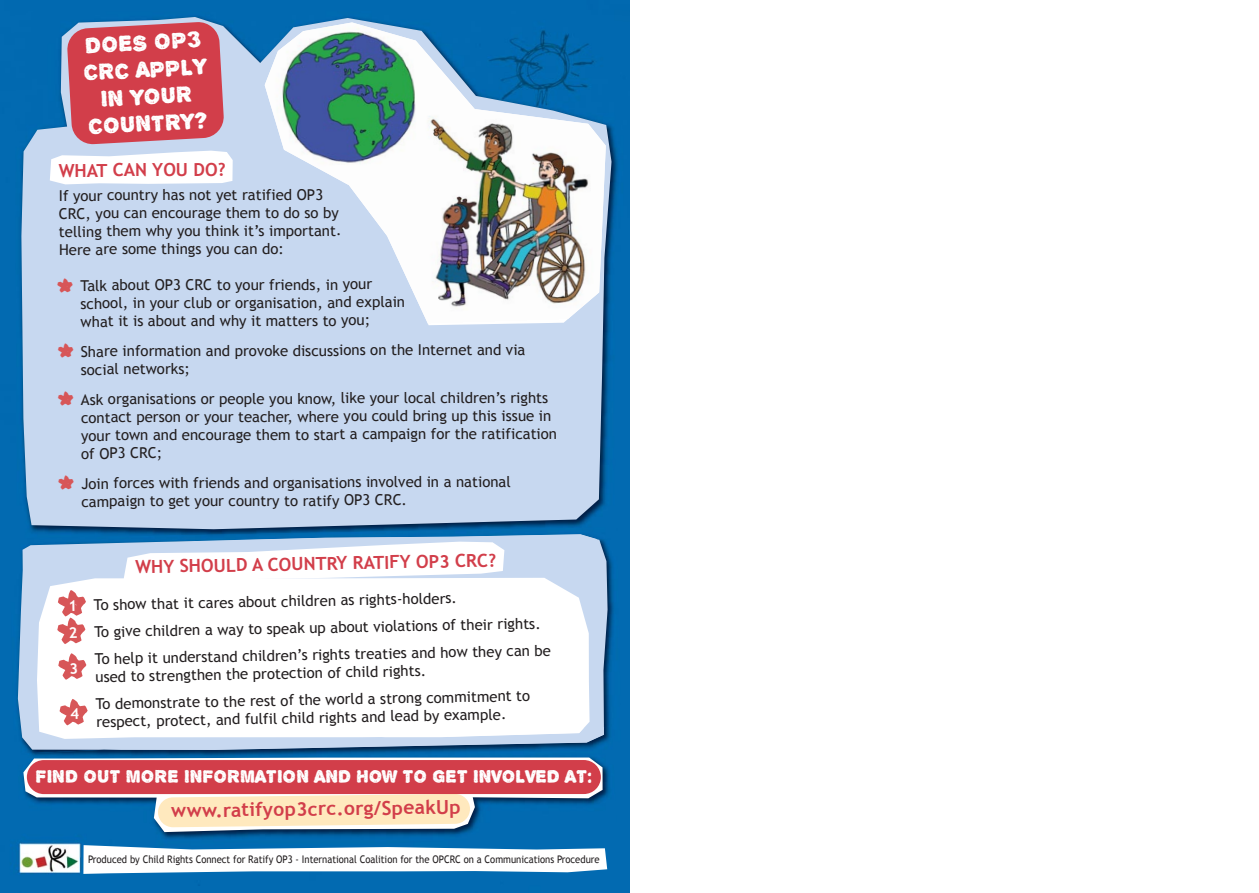
<style>
.page{position:relative;width:1259px;height:893px;background:#fff}
.page>*{position:absolute;margin:0;border:0;box-sizing:border-box;transform-origin:0 0}
.t1{font:42.15px/65.4px "Alpha Echo";color:#d75658}
.t2{font:24px/27px "Alpha Echo";color:#fff;text-align:center}
.t3{font:19.35px "Alpha Echo";color:#fff}
.t4{font:700 19.35px "Trebuchet MS";color:#d23e4a}
.t5{font:700 18px "Trebuchet MS";letter-spacing:-.005em;color:#d23e4a}
.t6{font:15px/18px "Trebuchet MS";letter-spacing:-.005em;color:#231f20}
.t7{font:10.5px "Trebuchet MS";color:#231f20;scale:.9 1}
.s1{font-weight:700;color:#fff}
</style>
<div class="page">
<div style="left:0;top:0;width:629px;height:893px;background:#026ab1"></div>
<img style="left:10px;top:534px;width:611px;height:231px">
<svg style="left:18px;top:542px;width:589px;height:185px;background:#9cbbdb"></svg>
<div style="left:27px;top:550px;width:571px;height:177px;background:#c7d8f0"></div>
<div style="left:15px;top:10px;width:610px;height:529px;background:#0169b0"></div>
<img style="left:17px;top:527px;width:600px;height:15px">
<img style="left:197px;top:534px;width:400px;height:7px">
<svg style="left:21px;top:17px;width:590px;height:512px;background:#6299c5"></svg>
<div style="left:29px;top:141px;width:564px;height:374px;background:#c7d8f0"></div>
<img style="left:265px;top:22px;width:341px;height:303px">
<svg style="left:67px;top:21px;width:157px;height:124px;background:#cf4e5c"></svg>
<svg style="left:37px;top:578px;width:552px;height:149px"></svg>
<img style="left:17px;top:754px;width:600px;height:106px">
<img style="left:17px;top:727px;width:596px;height:38px">
<img style="left:104px;top:727px;width:500px;height:23px">
<img style="left:584px;top:728px;width:7px;height:6px">
<img style="left:381px;top:728px;width:203px;height:9px">
<svg style="left:23px;top:757px;width:579px;height:75px;background:#8fafbb"></svg>
<div style="left:27px;top:760px;width:574px;height:34px;background:#d23e4a;border-radius:17px"></div>
<svg style="left:124px;top:542px;width:380px;height:40px"></svg>
<svg style="left:50px;top:151px;width:183px;height:33px"></svg>
<svg style="left:83px;top:845px;width:524px;height:29px"></svg>
<svg style="left:57px;top:590px;width:29px;height:54px"></svg>
<svg style="left:58px;top:653px;width:29px;height:27px"></svg>
<svg style="left:59px;top:699px;width:29px;height:26px"></svg>
<h2 class="t2" style="left:81px;top:32px;width:125px;rotate:-3deg">DOES OP3<br>CRC APPLY<br>IN YOUR<br>COUNTRY?</h2>
<p class="t5" style="left:59px;top:159px;width:169px">WHAT CAN YOU DO?</p>
<p class="t6" style="left:59px;top:186px;width:284px">If your country has not yet ratified OP3<br>CRC, you can encourage them to do so by telling them why you think it’s important.<br>Here are some things you can do:</p>
<p class="t6" style="left:80px;top:276px;width:326px">Talk about OP3 CRC to your friends, in your school, in your club or organisation, and explain what it is about and why it matters to you;</p>
<p class="t6" style="left:81px;top:341px;width:446px;line-height:18.8px">Share information and provoke discussions on the Internet and via social networks;</p>
<p class="t6" style="left:81px;top:389px;width:478px">Ask organisations or people you know, like your local children’s rights contact person or your teacher, where you could bring up this issue in your town and encourage them to start a campaign for the ratification of OP3 CRC;</p>
<p class="t6" style="left:81px;top:473px;width:431px">Join forces with friends and organisations involved in a national campaign to get your country to ratify OP3 CRC.</p>
<h1 class="t1" style="left:56px;top:261px;width:20px">* *</h1>
<h1 class="t1" style="left:57px;top:366px;width:19px;line-height:84px">* *</h1>
<p class="t5" style="left:135px;top:556px;width:362px;rotate:-1deg">WHY SHOULD A COUNTRY RATIFY OP3 CRC?</p>
<p class="t6" style="left:68px;top:591px;width:474px;line-height:27px;rotate:-1deg"><span class="s1">1</span> To show that it cares about children as rights-holders.<br><span class="s1">2</span> To give children a way to speak up about violations of their rights.</p>
<p class="t6" style="left:95px;top:649px;width:458px;rotate:-1deg">To help it understand children’s rights treaties and how they can be used to strengthen the protection of child rights.</p>
<p class="t6" style="left:95px;top:694px;width:436px;rotate:-1deg">To demonstrate to the rest of the world a strong commitment to respect, protect, and fulfil child rights and lead by example.</p>
<p class="t3" style="left:36px;top:766px;width:558px">FIND OUT MORE INFORMATION AND HOW TO GET INVOLVED AT:</p>
<p class="t4" style="left:171px;top:800px;width:291px;rotate:-1deg">www.ratifyop3crc.org/SpeakUp</p>
<p class="t7" style="left:88px;top:853px;width:570px">Produced by Child Rights Connect for Ratify OP3 - International Coalition for the OPCRC on a Communications Procedure</p>
</div>
